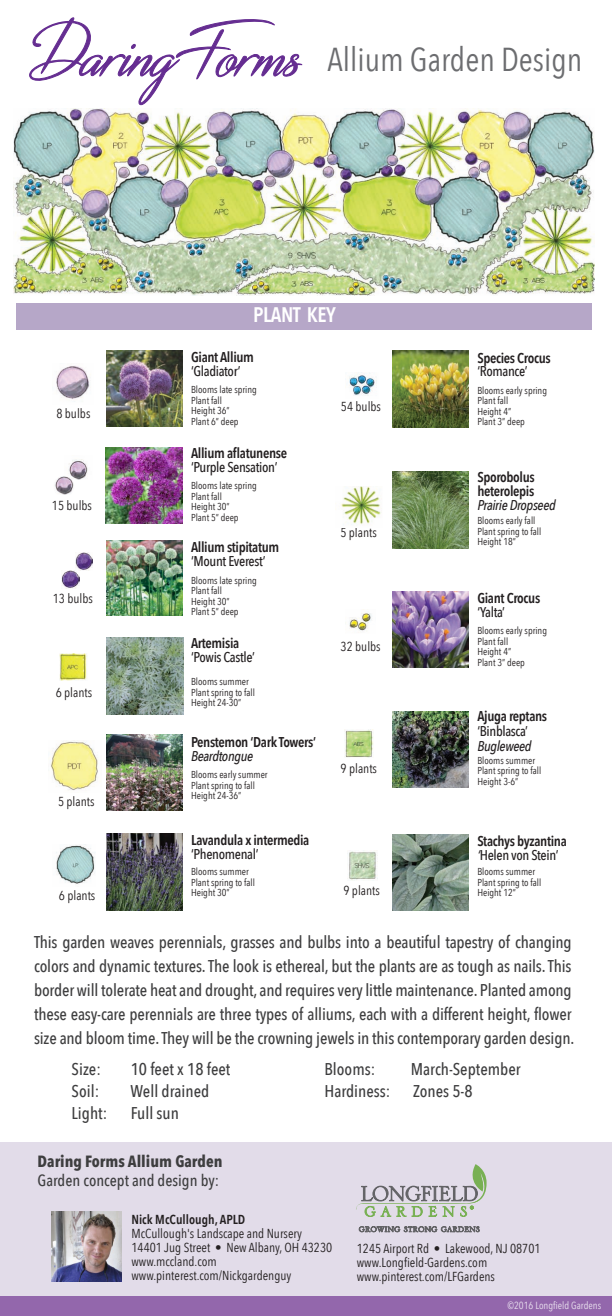
<style>
.page{position:relative;width:612px;height:1316px;background:#fff}
.page>*{position:absolute;margin:0;border:0;box-sizing:border-box;transform-origin:0 0}
.t1{font:500 87px "Distant Stroke";color:#652d91}
.t2{font:33.1px "Avenir Next Condensed";color:#6c6d70}
.t3{font:600 21px "Avenir Next Condensed";letter-spacing:-.025em;color:#fff}
.t4{font:500 17px/24px "Avenir Next Condensed";letter-spacing:-.01em;color:#3e3e3f}
.t5{font:500 16.2px "Avenir Next Condensed";color:#3e3e3f}
.t6{font:700 16.2px "Avenir Next Condensed";color:#3e3e3f}
.t7{font:600 14.2px/13.9px "Avenir Next Condensed";letter-spacing:-.025em;color:#231f20}
.t8{font:500 14.2px "Avenir Next Condensed";letter-spacing:-.025em;color:#231f20}
.t9{font:italic 500 14.2px "Avenir Next Condensed";letter-spacing:-.025em;color:#231f20}
.t10{font:13px/14px "Avenir Next Condensed";color:#231f20}
.t11{font:600 13px "Avenir Next Condensed";color:#231f20}
.t12{font:10.3px "Avenir Next Condensed";color:#fff}
.t13{font:10px/10.5px "Avenir Next Condensed";color:#231f20}
.s1{font-weight:500;font-style:italic}
.s2{font-weight:500}
</style>
<div class="page">
<img style="left:106px;top:447px;width:76px;height:77px">
<img style="left:68px;top:459px;width:20px;height:20px">
<img style="left:56px;top:366px;width:34px;height:36px">
<img style="left:13px;top:109px;width:581px;height:186px">
<svg style="left:29px;top:18px;width:274px;height:88px"></svg>
<div style="left:16px;top:303px;width:576px;height:27px;background:#b6a7c8"></div>
<img style="left:106px;top:351px;width:76px;height:76px">
<img style="left:392px;top:351px;width:77px;height:76px">
<img style="left:106px;top:637px;width:78px;height:78px">
<img style="left:106px;top:734px;width:76px;height:76px">
<img style="left:392px;top:471px;width:77px;height:77px">
<img style="left:106px;top:541px;width:76px;height:74px">
<img style="left:106px;top:833px;width:77px;height:77px">
<div style="left:0;top:1142px;width:612px;height:162px;background:#e2dce9"></div>
<div style="left:0;top:1296px;width:612px;height:19px;background:#9367ac"></div>
<img style="left:51px;top:1211px;width:70px;height:70px">
<svg style="left:359px;top:1226px;width:121px;height:6px"></svg>
<svg style="left:356px;top:1164px;width:131px;height:52px"></svg>
<img style="left:54px;top:476px;width:20px;height:19px">
<img style="left:61px;top:570px;width:18px;height:18px">
<img style="left:75px;top:553px;width:18px;height:18px">
<img style="left:60px;top:653px;width:27px;height:27px">
<img style="left:50px;top:741px;width:48px;height:50px">
<img style="left:56px;top:845px;width:39px;height:39px">
<img style="left:341px;top:486px;width:40px;height:39px">
<img style="left:349px;top:372px;width:28px;height:24px">
<img style="left:392px;top:592px;width:76px;height:76px">
<img style="left:349px;top:609px;width:23px;height:22px">
<img style="left:392px;top:711px;width:76px;height:76px">
<img style="left:344px;top:729px;width:29px;height:28px">
<img style="left:392px;top:835px;width:76px;height:75px">
<img style="left:349px;top:850px;width:29px;height:30px">
<h1 class="t1" style="left:30px;top:8px;width:272px">Daring Forms</h1>
<h2 class="t2" style="left:327px;top:31px;width:257px">Allium Garden Design</h2>
<p class="t10" style="left:56px;top:406px;width:36px">8 bulbs</p>
<p class="t10" style="left:52px;top:497px;width:42px">15 bulbs</p>
<p class="t10" style="left:53px;top:591px;width:42px">13 bulbs</p>
<p class="t10" style="left:56px;top:684px;width:38px">6 plants</p>
<p class="t10" style="left:58px;top:793px;width:38px">5 plants</p>
<p class="t10" style="left:59px;top:887px;width:38px">6 plants</p>
<p class="t3" style="left:253px;top:297px;width:84px">PLANT KEY</p>
<p class="t7" style="left:191px;top:350px;width:64px">Giant Allium</p>
<p class="t8" style="left:191px;top:362px;width:51px">‘Gladiator’</p>
<p class="t13" style="left:191px;top:384px;width:67px">Blooms late spring<br>Plant fall<br>Height 36”<br>Plant 6” deep</p>
<p class="t7" style="left:191px;top:445px;width:97px">Allium aflatunense</p>
<p class="t8" style="left:191px;top:458px;width:88px">‘Purple Sensation’</p>
<p class="t13" style="left:191px;top:480px;width:67px">Blooms late spring<br>Plant fall<br>Height 30”<br>Plant 5” deep</p>
<p class="t7" style="left:191px;top:540px;width:90px">Allium stipitatum</p>
<p class="t8" style="left:191px;top:553px;width:76px">‘Mount Everest’</p>
<p class="t13" style="left:191px;top:574px;width:67px">Blooms late spring<br>Plant fall<br>Height 30”<br>Plant 5” deep</p>
<p class="t7" style="left:191px;top:636px;width:50px">Artemisia</p>
<p class="t8" style="left:191px;top:648px;width:65px">‘Powis Castle’</p>
<p class="t13" style="left:191px;top:676px;width:65px">Blooms summer<br>Plant spring to fall<br>Height 24-30”</p>
<p class="t7" style="left:191px;top:734px;width:127px">Penstemon ‘Dark Towers’</p>
<p class="t9" style="left:191px;top:747px;width:64px">Beardtongue</p>
<p class="t13" style="left:191px;top:768px;width:78px">Blooms early summer<br>Plant spring to fall<br>Height 24-36”</p>
<p class="t7" style="left:191px;top:833px;width:120px">Lavandula x intermedia</p>
<p class="t8" style="left:191px;top:845px;width:69px">‘Phenomenal’</p>
<p class="t13" style="left:191px;top:865px;width:65px">Blooms summer<br>Plant spring to fall<br>Height 30”</p>
<p class="t10" style="left:341px;top:399px;width:42px">54 bulbs</p>
<p class="t10" style="left:340px;top:524px;width:38px">5 plants</p>
<p class="t10" style="left:341px;top:638px;width:42px">32 bulbs</p>
<p class="t10" style="left:341px;top:761px;width:38px">9 plants</p>
<p class="t10" style="left:343px;top:883px;width:38px">9 plants</p>
<p class="t7" style="left:477px;top:350px;width:75px">Species Crocus</p>
<p class="t8" style="left:477px;top:363px;width:52px">‘Romance’</p>
<p class="t13" style="left:477px;top:384px;width:71px">Blooms early spring<br>Plant fall<br>Height 4”<br>Plant 3” deep</p>
<p class="t7" style="left:477px;top:470px;width:59px">Sporobolus heterolepis</p>
<p class="t9" style="left:477px;top:496px;width:80px">Prairie Dropseed</p>
<p class="t13" style="left:477px;top:515px;width:65px">Blooms early fall<br>Plant spring to fall<br>Height 18”</p>
<p class="t7" style="left:477px;top:590px;width:64px">Giant Crocus</p>
<p class="t8" style="left:477px;top:603px;width:29px">‘Yalta’</p>
<p class="t13" style="left:477px;top:625px;width:71px">Blooms early spring<br>Plant fall<br>Height 4”<br>Plant 3” deep</p>
<p class="t7" style="left:477px;top:708px;width:71px">Ajuga reptans</p>
<p class="t8" style="left:477px;top:722px;width:52px">‘Binblasca’</p>
<p class="t9" style="left:477px;top:737px;width:56px">Bugleweed</p>
<p class="t13" style="left:477px;top:754px;width:65px">Blooms summer<br>Plant spring to fall<br>Height 3-6”</p>
<p class="t7" style="left:477px;top:834px;width:91px">Stachys byzantina <span class="s1">‘</span><span class="s2">Helen von Stein’</span></p>
<p class="t13" style="left:477px;top:866px;width:65px">Blooms summer<br>Plant spring to fall<br>Height 12”</p>
<p class="t4" style="left:34px;top:929px;width:542px">This garden weaves perennials, grasses and bulbs into a beautiful tapestry of changing colors and dynamic textures. The look is ethereal, but the plants are as tough as nails. This border will tolerate heat and drought, and requires very little maintenance. Planted among these easy-care perennials are three types of alliums, each with a different height, flower size and bloom time. They will be the crowning jewels in this contemporary garden design.</p>
<p class="t4" style="left:324px;top:1057px;width:52px">Blooms:</p>
<p class="t4" style="left:411px;top:1057px;width:111px">March-September</p>
<p class="t4" style="left:324px;top:1079px;width:67px">Hardiness:</p>
<p class="t4" style="left:413px;top:1079px;width:61px">Zones 5-8</p>
<p class="t4" style="left:72px;top:1057px;width:31px">Size:</p>
<p class="t4" style="left:131px;top:1057px;width:101px">10 feet x 18 feet</p>
<p class="t4" style="left:72px;top:1079px;width:29px">Soil:</p>
<p class="t4" style="left:131px;top:1079px;width:80px">Well drained</p>
<p class="t4" style="left:72px;top:1101px;width:37px">Light:</p>
<p class="t4" style="left:131px;top:1101px;width:50px">Full sun</p>
<p class="t6" style="left:38px;top:1150px;width:186px">Daring Forms Allium Garden</p>
<p class="t5" style="left:38px;top:1170px;width:183px">Garden concept and design by:</p>
<p class="t11" style="left:131px;top:1207px;width:115px">Nick McCullough, APLD</p>
<p class="t10" style="left:131px;top:1225px;width:202px">McCullough's Landscape and Nursery<br>14401 Jug Street • New Albany, OH 43230 www.mccland.com www.pinterest.com/Nickgardenguy</p>
<p class="t10" style="left:357px;top:1240px;width:185px">1245 Airport Rd • Lakewood, NJ 08701 www.Longfield-Gardens.com www.pinterest.com/LFGardens</p>
<p class="t12" style="left:508px;top:1296px;width:95px">©2016 Longfield Gardens</p>
</div>
